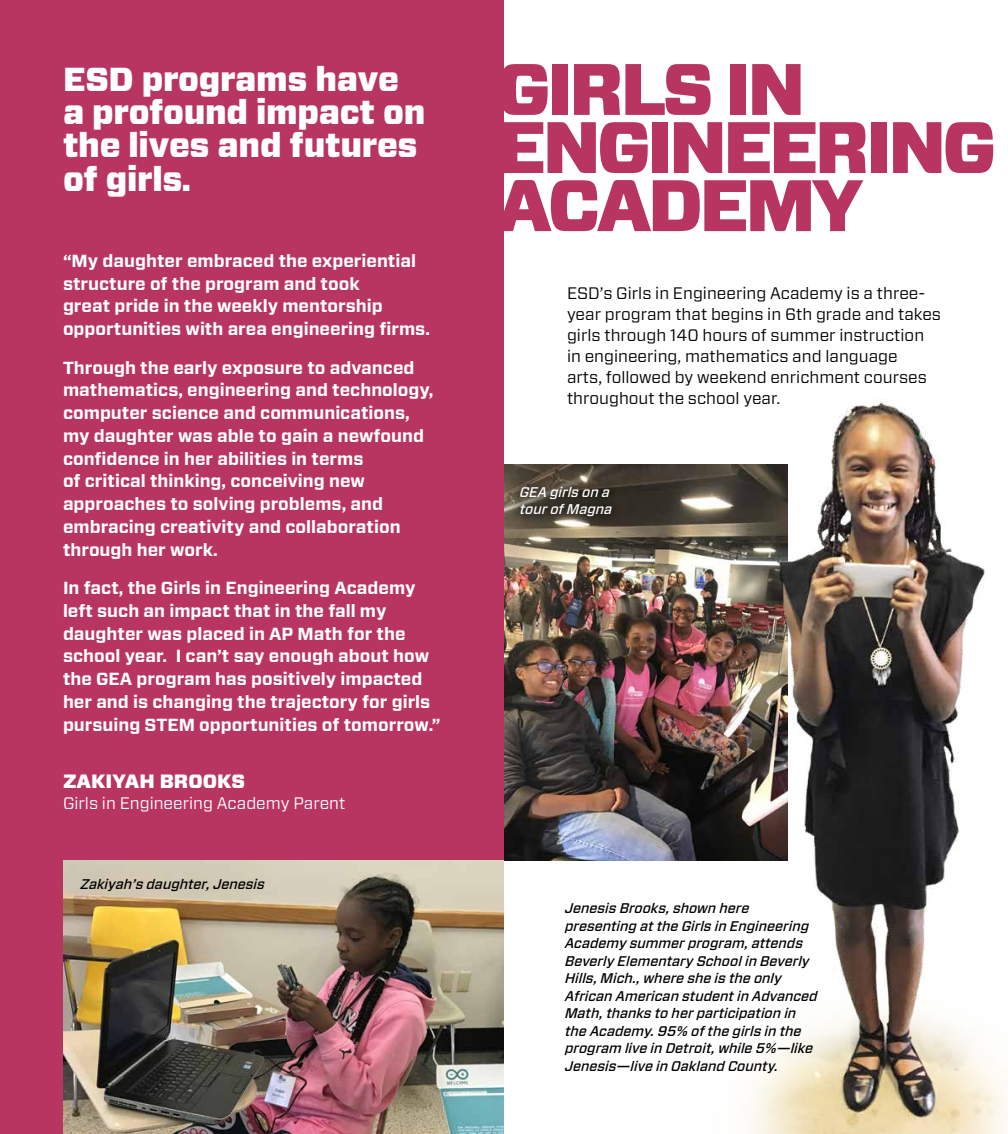
<style>
.page{position:relative;width:1008px;height:1134px;background:#fff}
.page>*{position:absolute;margin:0;border:0;box-sizing:border-box;transform-origin:0 0}
.t1{font:900 72.62px/58.1px "Vitesse Sans";letter-spacing:-.05em;color:#b83461}
.t2{font:900 33.25px/33.2px "Vitesse Sans";letter-spacing:-.01em;color:#fff}
.t3{font:900 19.25px "Vitesse Sans";color:#fff}
.t4{font:700 17.5px/22.8px "Vitesse Sans";color:#fff}
.t5{font:16.62px/21px "Vitesse Sans";color:#000}
.t6{font:16.62px "Vitesse Sans";color:#fff}
.t7{font:italic 500 14px/17.5px "Vitesse Sans";color:#000}
.t8{font:italic 500 14px/17.5px "Vitesse Sans";color:#fff}
</style>
<div class="page">
<img style="left:504px;top:465px;width:142px;height:396px">
<img style="left:646px;top:399px;width:362px;height:735px">
<div style="left:0;top:0;width:504px;height:1134px;background:#b83461"></div>
<img style="left:63px;top:861px;width:441px;height:273px">
<div style="left:512px;top:478px;width:109px;height:47px;background:#000;opacity:.33"></div>
<h2 class="t2" style="left:63px;top:63px;width:364px">ESD programs have a profound impact on the lives and futures of girls.</h2>
<p class="t4" style="left:63px;top:250px;width:368px">“My daughter embraced the experiential structure of the program and took<br>great pride in the weekly mentorship opportunities with area engineering firms.</p>
<p class="t4" style="left:63px;top:356px;width:372px">Through the early exposure to advanced mathematics, engineering and technology, computer science and communications, my daughter was able to gain a newfound confidence in her abilities in terms<br>of critical thinking, conceiving new approaches to solving problems, and embracing creativity and collaboration through her work.</p>
<p class="t4" style="left:63px;top:577px;width:379px">In fact, the Girls in Engineering Academy left such an impact that in the fall my daughter was placed in AP Math for the school year. I can’t say enough about how the GEA program has positively impacted her and is changing the trajectory for girls pursuing STEM opportunities of tomorrow.”</p>
<p class="t3" style="left:63px;top:769px;width:184px">ZAKIYAH BROOKS</p>
<p class="t6" style="left:63px;top:792px;width:284px">Girls in Engineering Academy Parent</p>
<p class="t7" style="left:80px;top:876px;width:186px">Zakiyah’s daughter, Jenesis</p>
<h1 class="t1" style="left:497px;top:62px;width:501px">GIRLS IN<br>ENGINEERING<br>ACADEMY</h1>
<p class="t5" style="left:567px;top:283px;width:376px">ESD’s Girls in Engineering Academy is a three&shy;year program that begins in 6th grade and takes girls through 140 hours of summer instruction in engineering, mathematics and language<br>arts, followed by weekend enrichment courses throughout the school year.</p>
<p class="t8" style="left:520px;top:483px;width:94px">GEA girls on a tour of Magna</p>
<p class="t7" style="left:565px;top:900px;width:254px">Jenesis Brooks, shown here presenting at the Girls in Engineering Academy summer program, attends Beverly Elementary School in Beverly Hills, Mich., where she is the only African American student in Advanced Math, thanks to her participation in the Academy. 95% of the girls in the program live in Detroit, while 5%—like Jenesis—live in Oakland County.</p>
</div>
